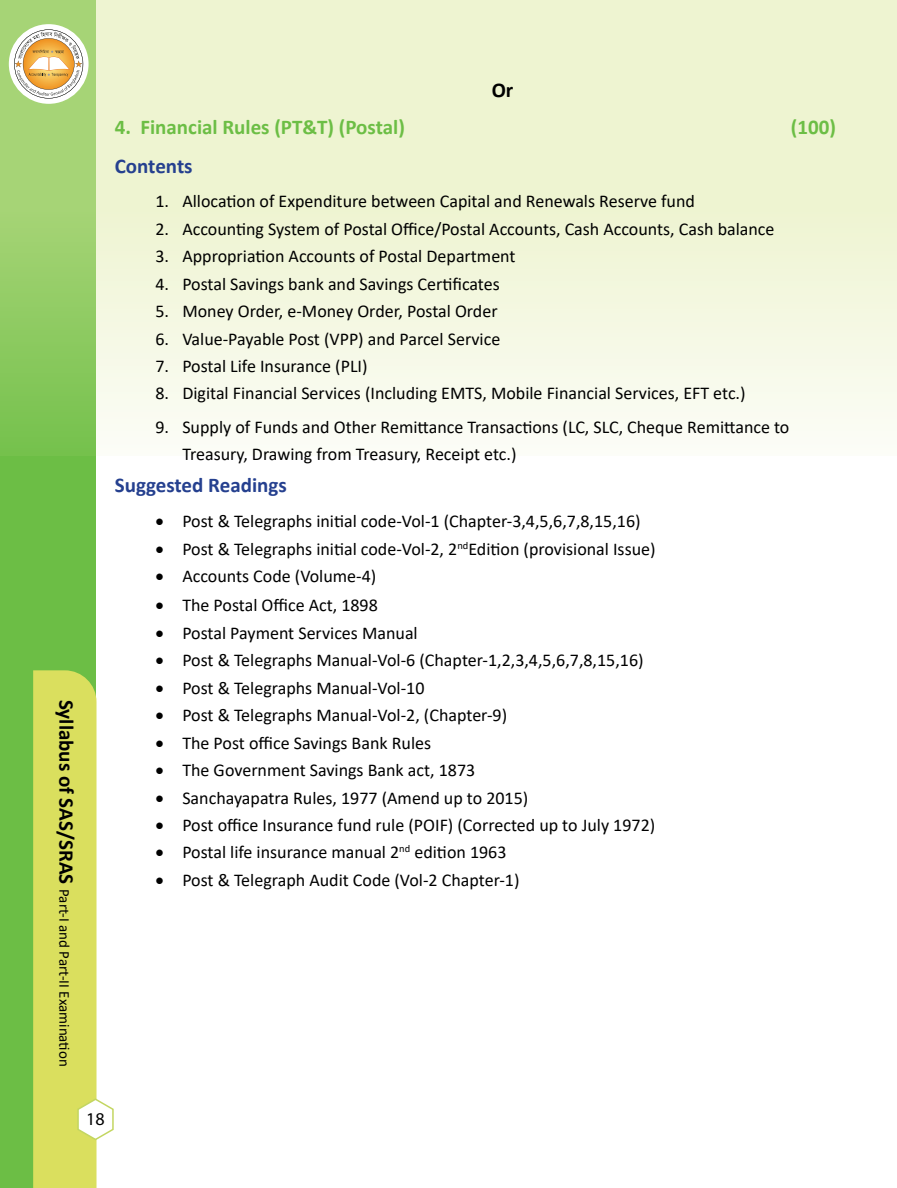
<style>
.page{position:relative;width:897px;height:1188px;background:#fff}
.page>*{position:absolute;margin:0;border:0;box-sizing:border-box;transform-origin:0 0}
.t1{font:700 21px "Calibri";color:#6cbe45}
.t2{font:700 21px "Calibri";color:#25408f}
.t3{font:700 21px "Calibri";color:#000}
.t4{font:18px/27px "Calibri";color:#000}
.t5{font:18px "Myriad Pro";color:#000}
.t6{font:15px "Calibri";color:#000}
.s1{font-weight:700;font-size:21px}
</style>
<div class="page">
<div style="left:0;top:0;width:95px;height:1188px;background:#6cbe45"></div>
<svg style="left:0;top:0;width:896px;height:456px;background:#e9f2d0"></svg>
<svg style="left:33px;top:670px;width:81px;height:518px"></svg>
<div style="left:9px;top:24px;width:79px;height:80px;background:#fff;border-radius:50%"></div>
<svg style="left:14px;top:30px;width:69px;height:68px"></svg>
<p class="t6" style="left:75px;top:700px;width:368px;rotate:90deg"><span class="s1">Syllabus of SAS/SRAS</span> Part-I and Part-II Examination</p>
<p class="t3" style="left:491px;top:75px;width:23px">Or</p>
<p class="t1" style="left:115px;top:113px;width:291px">4. Financial Rules (PT&amp;T) (Postal)</p>
<p class="t1" style="left:790px;top:113px;width:47px">(100)</p>
<p class="t2" style="left:115px;top:151px;width:79px">Contents</p>
<p class="t4" style="left:155px;top:187px;width:541px">1. Allocation of Expenditure between Capital and Renewals Reserve fund</p>
<p class="t4" style="left:155px;top:215px;width:620px">2. Accounting System of Postal Office/Postal Accounts, Cash Accounts, Cash balance</p>
<p class="t4" style="left:155px;top:242px;width:362px">3. Appropriation Accounts of Postal Department</p>
<p class="t4" style="left:155px;top:270px;width:346px">4. Postal Savings bank and Savings Certificates</p>
<p class="t4" style="left:155px;top:297px;width:344px">5. Money Order, e-Money Order, Postal Order</p>
<p class="t4" style="left:155px;top:325px;width:346px">6. Value-Payable Post (VPP) and Parcel Service</p>
<p class="t4" style="left:155px;top:352px;width:214px">7. Postal Life Insurance (PLI)</p>
<p class="t4" style="left:155px;top:380px;width:591px">8. Digital Financial Services (Including EMTS, Mobile Financial Services, EFT etc.)</p>
<p class="t4" style="left:182px;top:413px;width:608px;text-indent:-27px">9. Supply of Funds and Other Remittance Transactions (LC, SLC, Cheque Remittance to<br>Treasury, Drawing from Treasury, Receipt etc.)</p>
<p class="t2" style="left:115px;top:470px;width:173px">Suggested Readings</p>
<p class="t4" style="left:155px;top:507px;width:486px">• Post &amp; Telegraphs initial code-Vol-1 (Chapter-3,4,5,6,7,8,15,16)</p>
<p class="t4" style="left:155px;top:535px;width:501px">• Post &amp; Telegraphs initial code-Vol-2, 2<sup>nd</sup>Edition (provisional Issue)</p>
<p class="t4" style="left:155px;top:562px;width:222px">• Accounts Code (Volume-4)</p>
<p class="t4" style="left:155px;top:591px;width:224px">• The Postal Office Act, 1898</p>
<p class="t4" style="left:155px;top:619px;width:264px">• Postal Payment Services Manual</p>
<p class="t4" style="left:155px;top:646px;width:489px">• Post &amp; Telegraphs Manual-Vol-6 (Chapter-1,2,3,4,5,6,7,8,15,16)</p>
<p class="t4" style="left:155px;top:674px;width:270px">• Post &amp; Telegraphs Manual-Vol-10</p>
<p class="t4" style="left:155px;top:701px;width:353px">• Post &amp; Telegraphs Manual-Vol-2, (Chapter-9)</p>
<p class="t4" style="left:155px;top:729px;width:277px">• The Post office Savings Bank Rules</p>
<p class="t4" style="left:155px;top:756px;width:321px">• The Government Savings Bank act, 1873</p>
<p class="t4" style="left:155px;top:784px;width:374px">• Sanchayapatra Rules, 1977 (Amend up to 2015)</p>
<p class="t4" style="left:155px;top:811px;width:501px">• Post office Insurance fund rule (POIF) (Corrected up to July 1972)</p>
<p class="t4" style="left:155px;top:839px;width:352px">• Postal life insurance manual 2<sup>nd</sup> edition 1963</p>
<p class="t4" style="left:155px;top:866px;width:365px">• Post &amp; Telegraph Audit Code (Vol-2 Chapter-1)</p>
<p class="t5" style="left:86px;top:1108px;width:20px">18</p>
</div>
